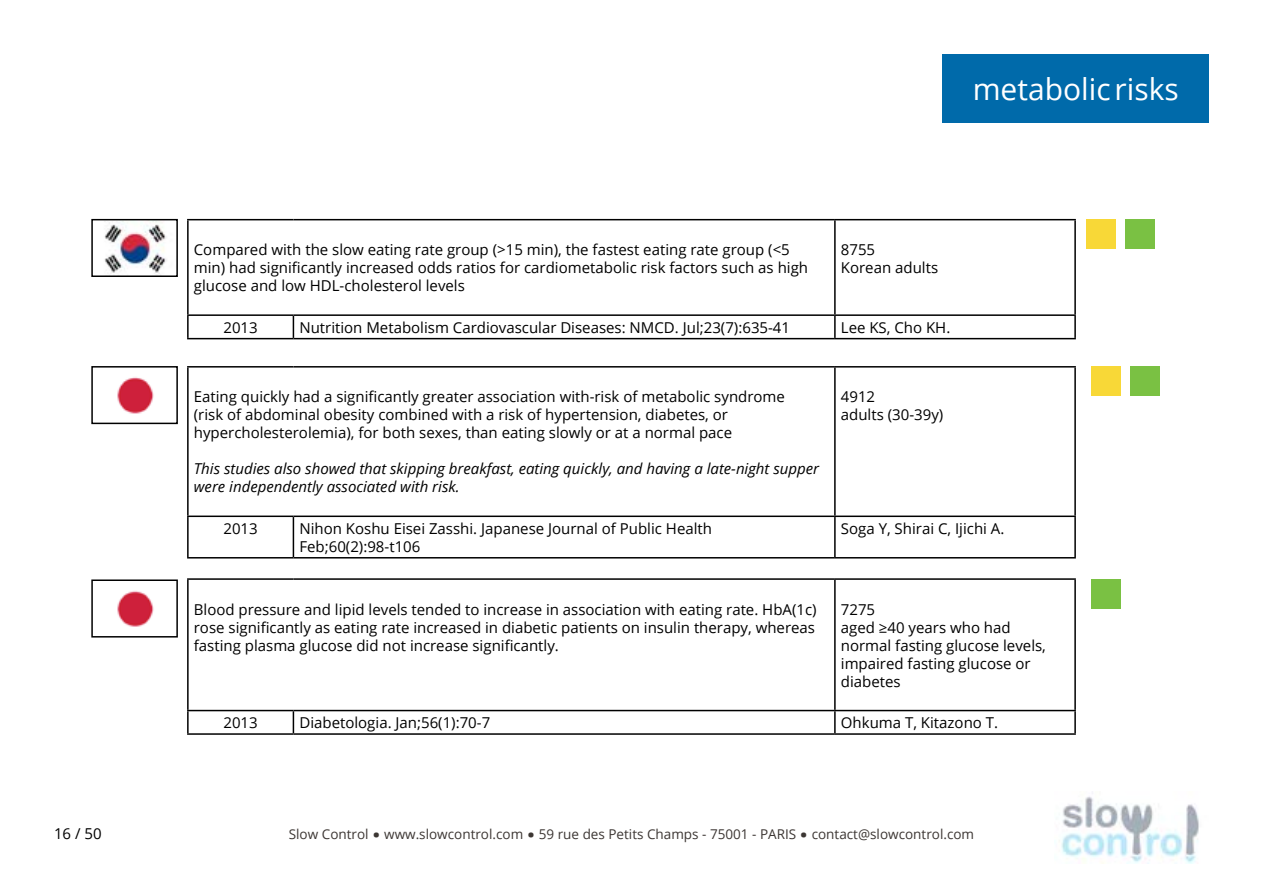
<style>
.page{position:relative;width:1263px;height:893px;background:#fff}
.page>*{position:absolute;margin:0;border:0;box-sizing:border-box;transform-origin:0 0}
.t1{font:30px "Open Sans";color:#fff}
.t2{font:700 30px "Open Sans";color:#3c3633}
.t3{font:15px/18px "Open Sans";color:#000}
.t4{font:italic 15px/18px "Open Sans";color:#000}
.t5{font:13.5px "Open Sans";color:#3c3633}
</style>
<div class="page">
<div style="left:942px;top:54px;width:267px;height:68px;background:#006aaa"></div>
<img style="left:1061px;top:796px;width:138px;height:67px">
<hr style="left:187px;top:578px;width:106px;height:2px;background:#000">
<hr style="left:187px;top:580px;width:2px;height:130px;background:#000">
<hr style="left:293px;top:578px;width:542px;height:2px;background:#000">
<hr style="left:835px;top:578px;width:241px;height:2px;background:#000">
<hr style="left:834px;top:580px;width:2px;height:130px;background:#000">
<hr style="left:1074px;top:580px;width:2px;height:130px;background:#000">
<hr style="left:187px;top:710px;width:106px;height:1px;background:#000">
<hr style="left:187px;top:711px;width:2px;height:22px;background:#000">
<hr style="left:293px;top:710px;width:542px;height:1px;background:#000">
<svg style="left:293px;top:711px;width:1px;height:22px"></svg>
<hr style="left:835px;top:710px;width:241px;height:1px;background:#000">
<hr style="left:834px;top:711px;width:2px;height:22px;background:#000">
<hr style="left:1074px;top:711px;width:2px;height:22px;background:#000">
<hr style="left:187px;top:733px;width:106px;height:2px;background:#000">
<hr style="left:293px;top:733px;width:542px;height:2px;background:#000">
<hr style="left:835px;top:733px;width:241px;height:2px;background:#000">
<div style="left:1091px;top:579px;width:30px;height:30px;background:#7ac143"></div>
<img style="left:117px;top:591px;width:37px;height:36px">
<div style="left:91px;top:579px;width:87px;height:59px;border:2px solid #000"></div>
<hr style="left:187px;top:219px;width:106px;height:1px;background:#000">
<hr style="left:187px;top:220px;width:2px;height:94px;background:#000">
<hr style="left:293px;top:219px;width:542px;height:1px;background:#000">
<hr style="left:835px;top:219px;width:241px;height:1px;background:#000">
<hr style="left:834px;top:220px;width:2px;height:94px;background:#000">
<hr style="left:1074px;top:220px;width:2px;height:94px;background:#000">
<hr style="left:187px;top:314px;width:106px;height:2px;background:#000">
<hr style="left:187px;top:316px;width:2px;height:22px;background:#000">
<hr style="left:293px;top:314px;width:542px;height:2px;background:#000">
<svg style="left:293px;top:316px;width:1px;height:22px"></svg>
<hr style="left:835px;top:314px;width:241px;height:2px;background:#000">
<hr style="left:834px;top:316px;width:2px;height:22px;background:#000">
<hr style="left:1074px;top:316px;width:2px;height:22px;background:#000">
<hr style="left:187px;top:338px;width:106px;height:1px;background:#000">
<hr style="left:293px;top:338px;width:542px;height:1px;background:#000">
<hr style="left:835px;top:338px;width:241px;height:1px;background:#000">
<hr style="left:187px;top:366px;width:106px;height:2px;background:#000">
<hr style="left:187px;top:368px;width:2px;height:148px;background:#000">
<hr style="left:293px;top:366px;width:542px;height:2px;background:#000">
<hr style="left:835px;top:366px;width:241px;height:2px;background:#000">
<hr style="left:834px;top:368px;width:2px;height:148px;background:#000">
<hr style="left:1074px;top:368px;width:2px;height:148px;background:#000">
<hr style="left:187px;top:516px;width:106px;height:1px;background:#000">
<hr style="left:187px;top:517px;width:2px;height:40px;background:#000">
<hr style="left:293px;top:516px;width:542px;height:1px;background:#000">
<hr style="left:293px;top:517px;width:1px;height:40px;background:#000">
<hr style="left:835px;top:516px;width:241px;height:1px;background:#000">
<hr style="left:834px;top:517px;width:2px;height:40px;background:#000">
<hr style="left:1074px;top:517px;width:2px;height:40px;background:#000">
<hr style="left:187px;top:557px;width:106px;height:1px;background:#000">
<hr style="left:293px;top:557px;width:542px;height:1px;background:#000">
<hr style="left:835px;top:557px;width:241px;height:1px;background:#000">
<div style="left:1091px;top:366px;width:30px;height:30px;background:#f8d837"></div>
<div style="left:1130px;top:366px;width:30px;height:30px;background:#7ac143"></div>
<img style="left:117px;top:377px;width:37px;height:37px">
<div style="left:91px;top:366px;width:87px;height:58px;border:2px solid #000"></div>
<img style="left:104px;top:222px;width:63px;height:52px">
<div style="left:91px;top:219px;width:87px;height:58px;border:2px solid #000"></div>
<div style="left:1086px;top:219px;width:30px;height:30px;background:#f8d837"></div>
<div style="left:1125px;top:219px;width:30px;height:30px;background:#7ac143"></div>
<h1 class="t1" style="left:973px;top:68px;width:208px">metabolic risks</h1>
<p class="t3" style="left:194px;top:240px;width:616px">Compared with the slow eating rate group (&gt;15 min), the fastest eating rate group (&lt;5 min) had significantly increased odds ratios for cardiometabolic risk factors such as high glucose and low HDL-cholesterol levels</p>
<p class="t3" style="left:841px;top:240px;width:99px">8755<br>Korean adults</p>
<p class="t3" style="left:223px;top:318px;width:36px">2013</p>
<p class="t3" style="left:299px;top:318px;width:492px">Nutrition Metabolism Cardiovascular Diseases: NMCD. Jul;23(7):635-41</p>
<p class="t3" style="left:841px;top:318px;width:111px">Lee KS, Cho KH.</p>
<p class="t3" style="left:194px;top:387px;width:593px">Eating quickly had a significantly greater association with-risk of metabolic syndrome (risk of abdominal obesity combined with a risk of hypertension, diabetes, or hypercholesterolemia), for both sexes, than eating slowly or at a normal pace</p>
<p class="t4" style="left:194px;top:459px;width:627px">This studies also showed that skipping breakfast, eating quickly, and having a late-night supper were independently associated with risk.</p>
<p class="t3" style="left:841px;top:387px;width:104px">4912<br>adults (30-39y)</p>
<p class="t3" style="left:223px;top:519px;width:36px">2013</p>
<p class="t3" style="left:299px;top:519px;width:414px">Nihon Koshu Eisei Zasshi. Japanese Journal of Public Health<br>Feb;60(2):98-t106</p>
<p class="t3" style="left:841px;top:519px;width:165px">Soga Y, Shirai C, Ijichi A.</p>
<p class="t3" style="left:194px;top:600px;width:624px;text-align:justify">Blood pressure and lipid levels tended to increase in association with eating rate. HbA(1c) rose significantly as eating rate increased in diabetic patients on insulin therapy, whereas fasting plasma glucose did not increase significantly.</p>
<p class="t3" style="left:841px;top:600px;width:207px">7275<br>aged ≥40 years who had normal fasting glucose levels, impaired fasting glucose or diabetes</p>
<p class="t3" style="left:223px;top:713px;width:36px">2013</p>
<p class="t3" style="left:299px;top:713px;width:192px">Diabetologia. Jan;56(1):70-7</p>
<p class="t3" style="left:841px;top:713px;width:159px">Ohkuma T, Kitazono T.</p>
<p class="t3" style="left:54px;top:824px;width:49px">16 / 50</p>
<p class="t5" style="left:289px;top:824px;width:81px">Slow Control</p>
<h1 class="t2" style="left:372px;top:805px;width:10px">.</h1>
<p class="t5" style="left:384px;top:824px;width:141px">www.slowcontrol.com</p>
<h1 class="t2" style="left:527px;top:805px;width:10px">.</h1>
<p class="t5" style="left:539px;top:824px;width:259px">59 rue des Petits Champs - 75001 - PARIS</p>
<h1 class="t2" style="left:800px;top:805px;width:10px">.</h1>
<p class="t5" style="left:812px;top:824px;width:164px">contact@slowcontrol.com</p>
</div>
